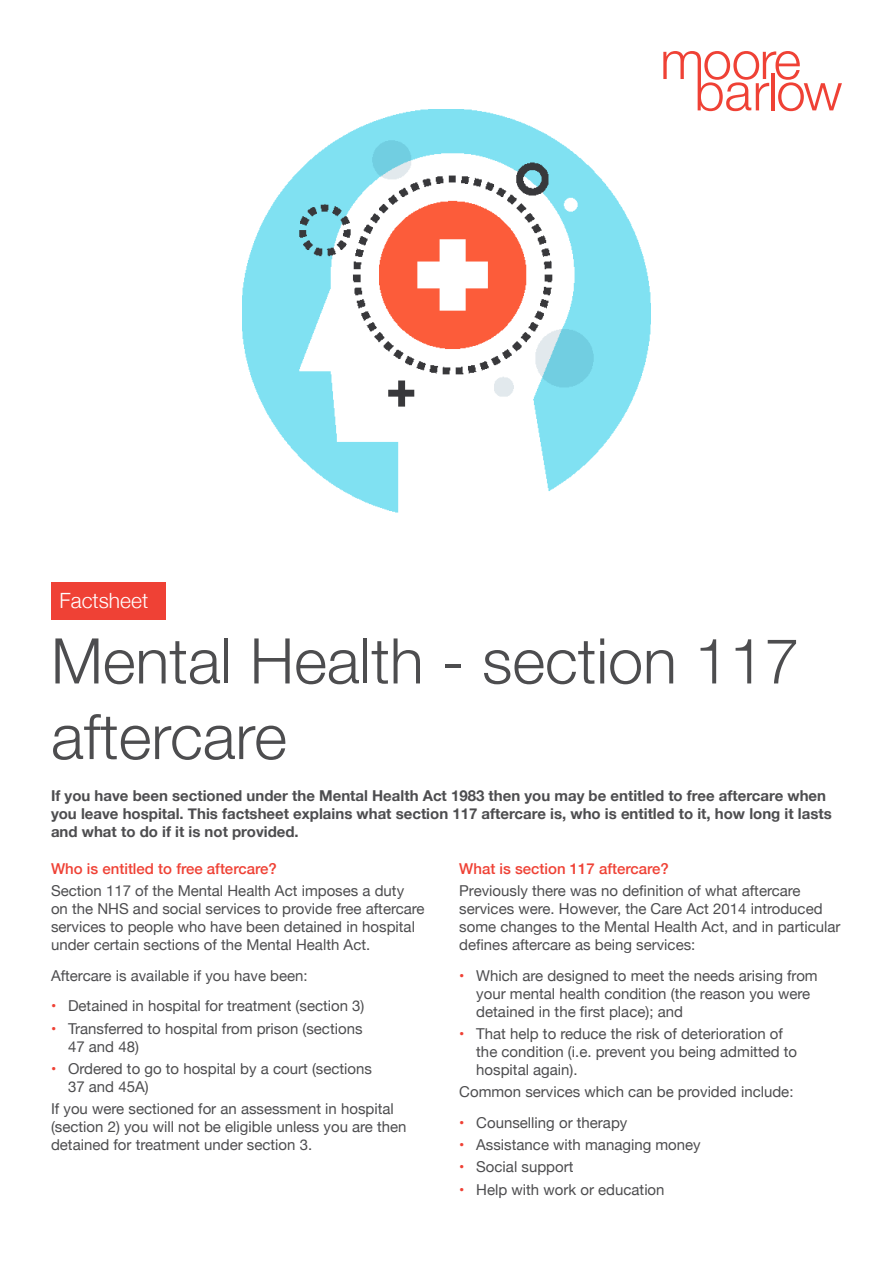
<style>
.page{position:relative;width:893px;height:1263px;background:#fff}
.page>*{position:absolute;margin:0;border:0;box-sizing:border-box;transform-origin:0 0}
.t1{font:300 63px/75.6px "Helvetica Neue";color:#4d4d4f}
.t2{font:300 21px "Helvetica Neue";color:#fff}
.t3{font:15px/18px "Helvetica Neue";color:#4d4d4f}
.t4{font:700 15px/18px "Helvetica Neue";color:#4d4d4f}
.t5{font:500 15px "Helvetica Neue";color:#ef4135}
.s1{font-weight:700;color:#ef4135}
</style>
<div class="page">
<img style="left:242px;top:110px;width:409px;height:403px">
<div style="left:51px;top:582px;width:115px;height:38px;background:#ef4135"></div>
<svg style="left:663px;top:51px;width:179px;height:60px"></svg>
<h2 class="t2" style="left:60px;top:584px;width:90px">Factsheet</h2>
<h1 class="t1" style="left:51px;top:619px;width:750px">Mental Health - section 117 aftercare</h1>
<p class="t4" style="left:51px;top:787px;width:782px">If you have been sectioned under the Mental Health Act 1983 then you may be entitled to free aftercare when you leave hospital. This factsheet explains what section 117 aftercare is, who is entitled to it, how long it lasts and what to do if it is not provided.</p>
<p class="t5" style="left:51px;top:856px;width:227px">Who is entitled to free aftercare?</p>
<p class="t3" style="left:51px;top:882px;width:375px">Section 117 of the Mental Health Act imposes a duty on the NHS and social services to provide free aftercare services to people who have been detained in hospital under certain sections of the Mental Health Act.</p>
<p class="t3" style="left:51px;top:967px;width:258px">Aftercare is available if you have been:</p>
<p class="t3" style="left:51px;top:998px;width:315px"><span class="s1">•</span> Detained in hospital for treatment (section 3)</p>
<p class="t3" style="left:68px;top:1020px;width:296px;text-indent:-17px"><span class="s1">•</span> Transferred to hospital from prison (sections<br>47 and 48)</p>
<p class="t3" style="left:68px;top:1060px;width:305px;text-indent:-17px"><span class="s1">•</span> Ordered to go to hospital by a court (sections<br>37 and 45A)</p>
<p class="t3" style="left:51px;top:1101px;width:357px">If you were sectioned for an assessment in hospital (section 2) you will not be eligible unless you are then detained for treatment under section 3.</p>
<p class="t5" style="left:459px;top:856px;width:211px">What is section 117 aftercare?</p>
<p class="t3" style="left:459px;top:882px;width:383px">Previously there was no definition of what aftercare services were. However, the Care Act 2014 introduced some changes to the Mental Health Act, and in particular defines aftercare as being services:</p>
<p class="t3" style="left:476px;top:967px;width:343px;text-indent:-17px"><span class="s1">•</span> Which are designed to meet the needs arising from your mental health condition (the reason you were detained in the first place); and</p>
<p class="t3" style="left:476px;top:1025px;width:322px;text-indent:-17px"><span class="s1">•</span> That help to reduce the risk of deterioration of the condition (i.e. prevent you being admitted to hospital again).</p>
<p class="t3" style="left:459px;top:1083px;width:336px">Common services which can be provided include:</p>
<p class="t3" style="left:459px;top:1114px;width:170px"><span class="s1">•</span> Counselling or therapy</p>
<p class="t3" style="left:459px;top:1136px;width:243px"><span class="s1">•</span> Assistance with managing money</p>
<p class="t3" style="left:459px;top:1159px;width:116px"><span class="s1">•</span> Social support</p>
<p class="t3" style="left:459px;top:1181px;width:207px"><span class="s1">•</span> Help with work or education</p>
</div>
